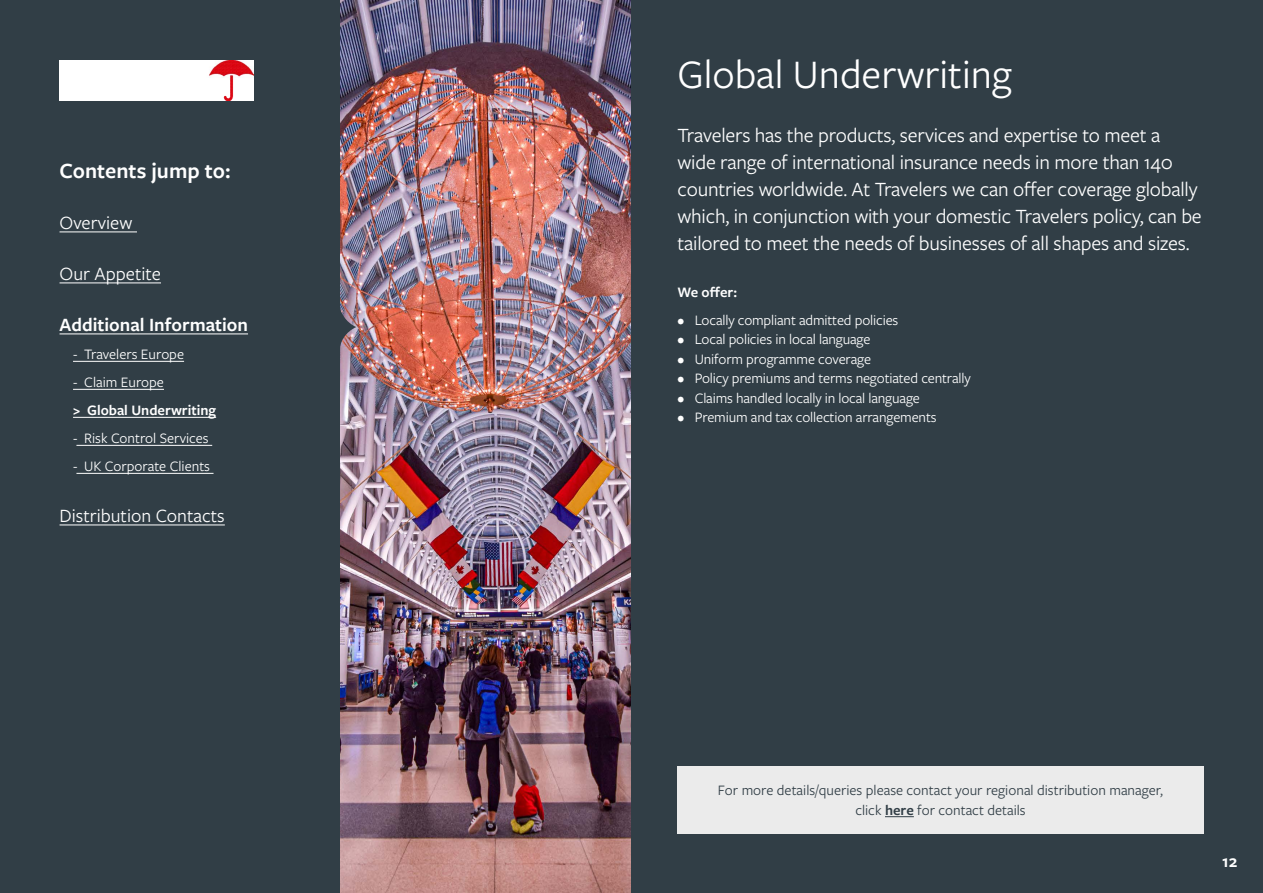
<style>
.page{position:relative;width:1263px;height:893px;background:#fff}
.page>*{position:absolute;margin:0;border:0;box-sizing:border-box;transform-origin:0 0}
.t1{font:42px "Freight Sans Pro";color:#fff}
.t2{font:600 22.5px "Freight Sans Pro";color:#fff}
.t3{font:21px/27px "Freight Sans Pro";letter-spacing:-.01em;color:#fff}
.t4{font:19.5px "Freight Sans Pro";color:#fff}
.t5{font:600 19.5px "Freight Sans Pro";color:#fff}
.t6{font:600 18px "Freight Sans Pro";color:#fff}
.t7{font:15px "Freight Sans Pro";letter-spacing:-.01em;color:#fff}
.t8{font:15px/19.5px "Freight Sans Pro";color:#313e46;text-align:center}
.t9{font:600 15px "Freight Sans Pro";color:#fff}
.s1{font-weight:600}
</style>
<div class="page">
<div style="left:0;top:0;width:340px;height:893px;background:#313e46"></div>
<img style="left:60px;top:61px;width:194px;height:39px">
<div style="left:340px;top:0;width:923px;height:893px;background:#313e46"></div>
<img style="left:340px;top:0;width:290px;height:893px">
<hr style="left:60px;top:232px;width:77px;height:1px;background:#fff">
<hr style="left:60px;top:283px;width:101px;height:1px;background:#fff">
<hr style="left:60px;top:334px;width:188px;height:1px;background:#fff">
<hr style="left:73px;top:361px;width:111px;height:1px;background:#fff">
<hr style="left:73px;top:389px;width:91px;height:1px;background:#fff">
<hr style="left:73px;top:417px;width:143px;height:1px;background:#fff">
<hr style="left:76px;top:445px;width:136px;height:1px;background:#fff">
<hr style="left:76px;top:473px;width:138px;height:1px;background:#fff">
<hr style="left:60px;top:525px;width:165px;height:1px;background:#fff">
<img style="left:340px;top:270px;width:16px;height:114px">
<div style="left:677px;top:766px;width:526px;height:67px;background:#ebebeb"></div>
<svg style="left:885px;top:816px;width:29px;height:1px"></svg>
<p class="t2" style="left:60px;top:156px;width:173px">Contents jump to:</p>
<p class="t4" style="left:60px;top:210px;width:75px">Overview</p>
<p class="t4" style="left:60px;top:261px;width:103px">Our Appetite</p>
<p class="t5" style="left:60px;top:312px;width:190px">Additional Information</p>
<p class="t7" style="left:73px;top:344px;width:113px">- Travelers Europe</p>
<p class="t7" style="left:73px;top:372px;width:92px">- Claim Europe</p>
<p class="t9" style="left:73px;top:400px;width:145px">&gt; Global Underwriting</p>
<p class="t7" style="left:73px;top:428px;width:137px">- Risk Control Services</p>
<p class="t7" style="left:73px;top:456px;width:139px">- UK Corporate Clients</p>
<p class="t4" style="left:60px;top:503px;width:167px">Distribution Contacts</p>
<h1 class="t1" style="left:677px;top:47px;width:336px">Global Underwriting</h1>
<p class="t3" style="left:677px;top:121px;width:526px">Travelers has the products, services and expertise to meet a wide range of international insurance needs in more than 140 countries worldwide. At Travelers we can offer coverage globally which, in conjunction with your domestic Travelers policy, can be tailored to meet the needs of businesses of all shapes and sizes.</p>
<p class="t9" style="left:677px;top:282px;width:61px">We offer:</p>
<p class="t7" style="left:677px;top:310px;width:222px">• Locally compliant admitted policies</p>
<p class="t7" style="left:677px;top:329px;width:194px">• Local policies in local language</p>
<p class="t7" style="left:677px;top:349px;width:195px">• Uniform programme coverage</p>
<p class="t7" style="left:677px;top:368px;width:295px">• Policy premiums and terms negotiated centrally</p>
<p class="t7" style="left:677px;top:388px;width:244px">• Claims handled locally in local language</p>
<p class="t7" style="left:677px;top:407px;width:261px">• Premium and tax collection arrangements</p>
<p class="t8" style="left:718px;top:780px;width:447px">For more details/queries please contact your regional distribution manager, click <span class="s1">here</span> for contact details</p>
<p class="t6" style="left:1222px;top:849px;width:17px">12</p>
</div>
